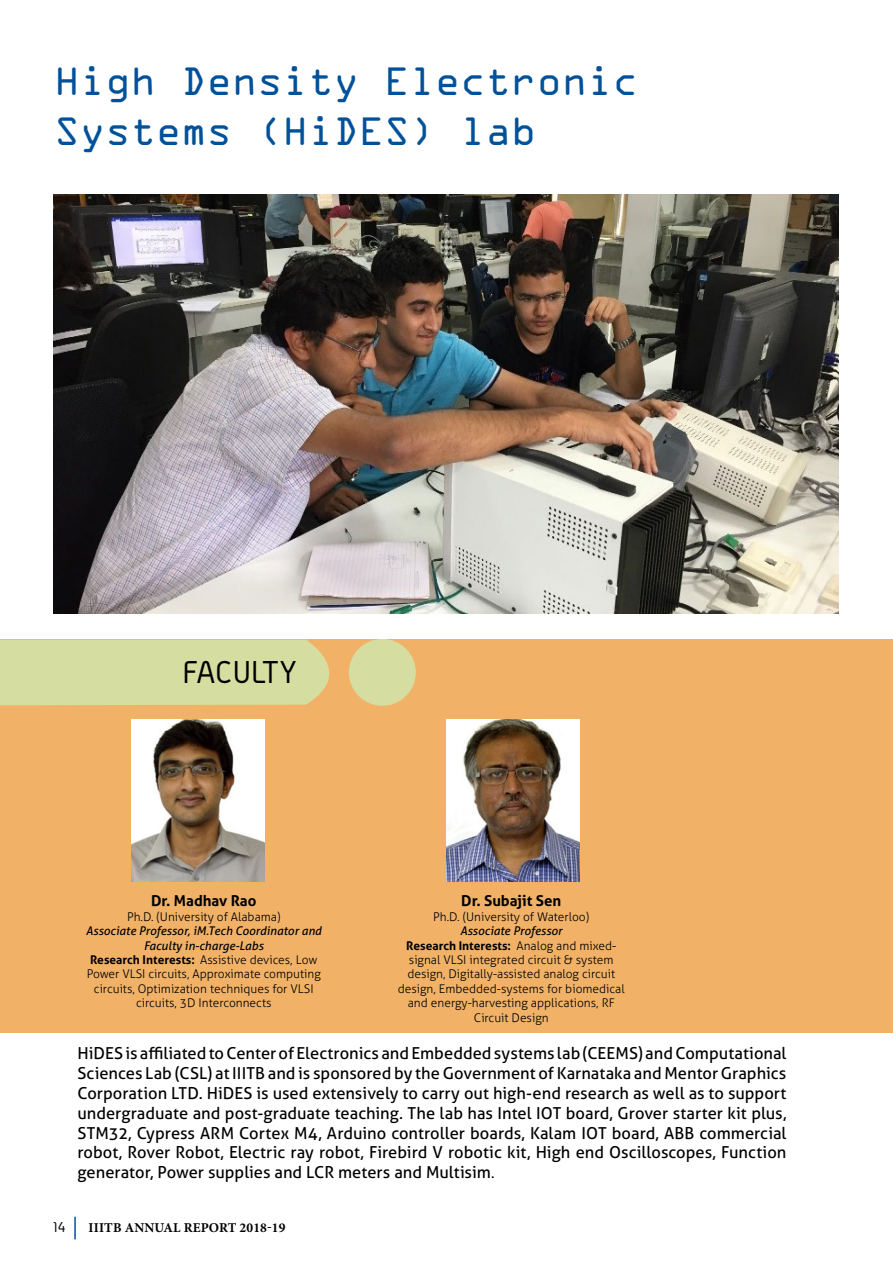
<style>
.page{position:relative;width:893px;height:1263px;background:#fff}
.page>*{position:absolute;margin:0;border:0;box-sizing:border-box;transform-origin:0 0}
.t1{font:42px/50.4px "OCRA Extended";color:#01519a}
.t2{font:33px "Gidolinya";letter-spacing:-.01em;color:#000}
.t3{font:16.5px/19.8px "Aller";color:#000;text-align:justify}
.t4{font:700 15px "Aller";color:#000}
.t5{font:15px "Gidolinya";color:#000}
.t6{font:700 13.5px "Minion Pro";letter-spacing:.01em;color:#000}
.t7{font:300 12px/14.4px "Aller";color:#000;text-align:center}
.s1{font-weight:400;font-style:italic}
.s2{font-weight:700}
.s3{font-size:14.25px}
</style>
<div class="page">
<hr style="left:74px;top:1217px;width:2px;height:22px;background:#01519a">
<div style="left:0;top:639px;width:893px;height:393px;background:#f1b268"></div>
<svg style="left:0;top:640px;width:356px;height:65px;background:#d8d99a"></svg>
<div style="left:349px;top:639px;width:67px;height:67px;background:#d6dda0;border-radius:50%"></div>
<img style="left:132px;top:720px;width:133px;height:161px">
<img style="left:446px;top:720px;width:133px;height:161px">
<img style="left:54px;top:195px;width:784px;height:418px">
<h1 class="t1" style="left:54px;top:55px;width:585px">High Density Electronic<br>Systems (HiDES) lab</h1>
<h2 class="t2" style="left:183px;top:654px;width:116px">FACULTY</h2>
<p class="t4" style="left:151px;top:892px;width:107px">Dr. Madhav Rao</p>
<p class="t7" style="left:127px;top:909px;width:155px">Ph.D. (University of Alabama)</p>
<p class="t7" style="left:86px;top:924px;width:237px"><span class="s1">Associate Professor, iM.Tech Coordinator and Faculty in-charge-Labs<br></span><span class="s2">Research Interests:</span> Assistive devices, Low Power VLSI circuits, Approximate computing circuits, Optimization techniques for VLSI circuits, 3D Interconnects</p>
<p class="t4" style="left:461px;top:892px;width:102px">Dr. Subajit Sen</p>
<p class="t7" style="left:433px;top:909px;width:158px">Ph.D. (University of Waterloo)</p>
<p class="t7" style="left:398px;top:924px;width:228px"><span class="s1">Associate Professor<br></span><span class="s2">Research Interests:</span> Analog and mixed&shy;signal VLSI integrated circuit &amp; system design, Digitally-assisted analog circuit design, Embedded-systems for biomedical and energy-harvesting applications, RF Circuit Design</p>
<p class="t3" style="left:77px;top:1044px;width:711px">HiDES is affiliated to Center of Electronics and Embedded systems lab (CEEMS) and Computational Sciences Lab (CSL) at IIITB and is sponsored by the Government of Karnataka and Mentor Graphics Corporation LTD. HiDES is used extensively to carry out high-end research as well as to support undergraduate and post-graduate teaching. The lab has Intel IOT board, Grover starter kit plus, STM32, Cypress ARM Cortex M4, Arduino controller boards, Kalam IOT board, ABB commercial robot, Rover Robot, Electric ray robot, Firebird V robotic kit, High end Oscilloscopes, Function generator, Power supplies and LCR meters and Multisim<span class="s3">.</span></p>
<p class="t5" style="left:52px;top:1219px;width:15px">14</p>
<p class="t6" style="left:89px;top:1218px;width:198px">IIITB ANNUAL REPORT 2018-19</p>
</div>
